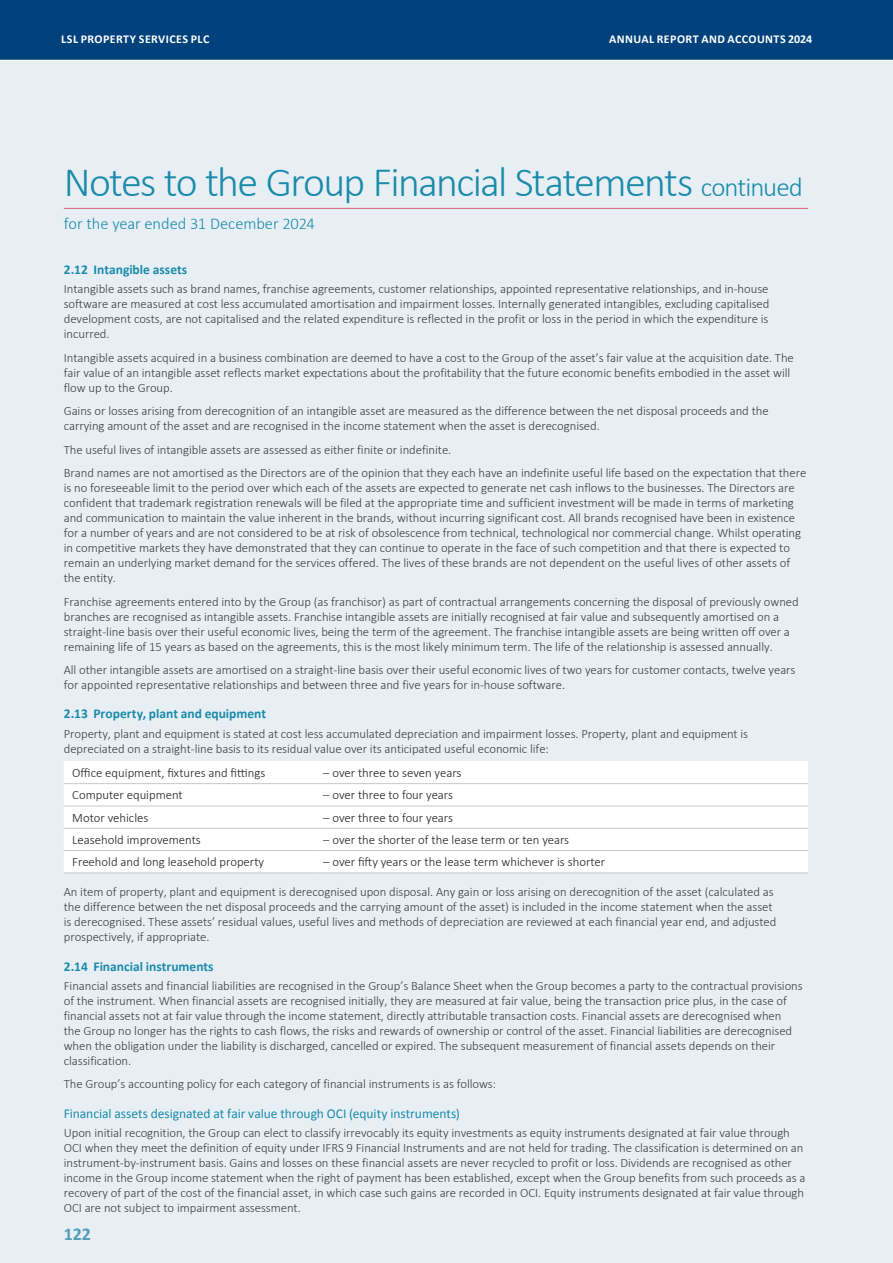
<style>
.page{position:relative;width:893px;height:1263px;background:#e7eff4}
.page>*{position:absolute;margin:0;border:0;box-sizing:border-box;transform-origin:0 0}
.t1{font:300 42px "Calibri";letter-spacing:-.04em;color:#1a8baa}
.t2{font:700 18px "Calibri";color:#549cb8}
.t3{font:300 16.5px "Calibri";letter-spacing:-.005em;color:#1a8baa}
.t4{font:700 13.5px "Calibri";color:#1a8baa}
.t5{font:13.5px "Calibri";letter-spacing:-.005em;color:#1a8baa}
.t6{font:300 12.75px/15px "Calibri";letter-spacing:-.005em;color:#3e3e3f}
.t7{font:300 12.75px "Calibri";color:#231f20}
.t8{font:700 12px "Calibri";letter-spacing:.035em;color:#fff}
.s1{font-size:27px}
</style>
<div class="page">
<div style="left:0;top:0;width:893px;height:61px;background:#01427c"></div>
<hr style="left:64px;top:208px;width:744px;height:1px;background:#d95e7f">
<div style="left:64px;top:761px;width:744px;height:112px;background:#fff"></div>
<hr style="left:64px;top:783px;width:251px;height:1px;background:#c7c8ca">
<hr style="left:315px;top:783px;width:493px;height:1px;background:#c7c8ca">
<hr style="left:64px;top:806px;width:251px;height:1px;background:#c7c8ca">
<hr style="left:315px;top:806px;width:493px;height:1px;background:#c7c8ca">
<hr style="left:64px;top:828px;width:251px;height:1px;background:#c7c8ca">
<hr style="left:315px;top:828px;width:493px;height:1px;background:#c7c8ca">
<hr style="left:64px;top:850px;width:251px;height:1px;background:#c7c8ca">
<hr style="left:315px;top:850px;width:493px;height:1px;background:#c7c8ca">
<hr style="left:64px;top:873px;width:251px;height:1px;background:#c7c8ca">
<hr style="left:315px;top:873px;width:493px;height:1px;background:#c7c8ca">
<p class="t8" style="left:61px;top:30px;width:150px">LSL PROPERTY SERVICES PLC</p>
<p class="t8" style="left:609px;top:30px;width:205px">ANNUAL REPORT AND ACCOUNTS 2024</p>
<h1 class="t1" style="left:64px;top:156px;width:741px">Notes to the Group Financial Statements <span class="s1">continued</span></h1>
<p class="t3" style="left:64px;top:214px;width:253px">for the year ended 31 December 2024</p>
<p class="t4" style="left:64px;top:260px;width:125px">2.12 Intangible assets</p>
<p class="t6" style="left:64px;top:281px;width:707px;text-align:justify">Intangible assets such as brand names, franchise agreements, customer relationships, appointed representative relationships, and in-house software are measured at cost less accumulated amortisation and impairment losses. Internally generated intangibles, excluding capitalised development costs, are not capitalised and the related expenditure is reflected in the profit or loss in the period in which the expenditure is incurred.</p>
<p class="t6" style="left:64px;top:350px;width:732px">Intangible assets acquired in a business combination are deemed to have a cost to the Group of the asset’s fair value at the acquisition date. The fair value of an intangible asset reflects market expectations about the profitability that the future economic benefits embodied in the asset will flow up to the Group.</p>
<p class="t6" style="left:64px;top:403px;width:706px">Gains or losses arising from derecognition of an intangible asset are measured as the difference between the net disposal proceeds and the carrying amount of the asset and are recognised in the income statement when the asset is derecognised.</p>
<p class="t6" style="left:64px;top:437px;width:744px;line-height:23.5px">The useful lives of intangible assets are assessed as either finite or indefinite.<br>Brand names are not amortised as the Directors are of the opinion that they each have an indefinite useful life based on the expectation that there</p>
<p class="t6" style="left:64px;top:480px;width:739px">is no foreseeable limit to the period over which each of the assets are expected to generate net cash inflows to the businesses. The Directors are confident that trademark registration renewals will be filed at the appropriate time and sufficient investment will be made in terms of marketing and communication to maintain the value inherent in the brands, without incurring significant cost. All brands recognised have been in existence for a number of years and are not considered to be at risk of obsolescence from technical, technological nor commercial change. Whilst operating in competitive markets they have demonstrated that they can continue to operate in the face of such competition and that there is expected to remain an underlying market demand for the services offered. The lives of these brands are not dependent on the useful lives of other assets of the entity.</p>
<p class="t6" style="left:64px;top:594px;width:736px">Franchise agreements entered into by the Group (as franchisor) as part of contractual arrangements concerning the disposal of previously owned branches are recognised as intangible assets. Franchise intangible assets are initially recognised at fair value and subsequently amortised on a straight-line basis over their useful economic lives, being the term of the agreement. The franchise intangible assets are being written off over a remaining life of 15 years as based on the agreements, this is the most likely minimum term. The life of the relationship is assessed annually.</p>
<p class="t6" style="left:64px;top:662px;width:733px">All other intangible assets are amortised on a straight-line basis over their useful economic lives of two years for customer contacts, twelve years for appointed representative relationships and between three and five years for in-house software.</p>
<p class="t4" style="left:64px;top:704px;width:204px">2.13 Property, plant and equipment</p>
<p class="t6" style="left:64px;top:726px;width:686px">Property, plant and equipment is stated at cost less accumulated depreciation and impairment losses. Property, plant and equipment is depreciated on a straight-line basis to its residual value over its anticipated useful economic life:</p>
<p class="t7" style="left:72px;top:765px;width:195px">Office equipment, fixtures and fittings</p>
<p class="t7" style="left:323px;top:765px;width:140px">– over three to seven years</p>
<p class="t7" style="left:72px;top:787px;width:112px">Computer equipment</p>
<p class="t7" style="left:323px;top:787px;width:131px">– over three to four years</p>
<p class="t7" style="left:72px;top:809px;width:78px">Motor vehicles</p>
<p class="t7" style="left:323px;top:809px;width:131px">– over three to four years</p>
<p class="t7" style="left:72px;top:832px;width:130px">Leasehold improvements</p>
<p class="t7" style="left:323px;top:832px;width:248px">– over the shorter of the lease term or ten years</p>
<p class="t7" style="left:72px;top:854px;width:193px">Freehold and long leasehold property</p>
<p class="t7" style="left:323px;top:854px;width:283px">– over fifty years or the lease term whichever is shorter</p>
<p class="t6" style="left:64px;top:884px;width:714px">An item of property, plant and equipment is derecognised upon disposal. Any gain or loss arising on derecognition of the asset (calculated as the difference between the net disposal proceeds and the carrying amount of the asset) is included in the income statement when the asset is derecognised. These assets’ residual values, useful lives and methods of depreciation are reviewed at each financial year end, and adjusted prospectively, if appropriate.</p>
<p class="t4" style="left:64px;top:956px;width:151px">2.14 Financial instruments</p>
<p class="t6" style="left:64px;top:978px;width:740px">Financial assets and financial liabilities are recognised in the Group’s Balance Sheet when the Group becomes a party to the contractual provisions of the instrument. When financial assets are recognised initially, they are measured at fair value, being the transaction price plus, in the case of financial assets not at fair value through the income statement, directly attributable transaction costs. Financial assets are derecognised when<br>the Group no longer has the rights to cash flows, the risks and rewards of ownership or control of the asset. Financial liabilities are derecognised when the obligation under the liability is discharged, cancelled or expired. The subsequent measurement of financial assets depends on their classification.</p>
<p class="t6" style="left:64px;top:1076px;width:434px">The Group’s accounting policy for each category of financial instruments is as follows:</p>
<p class="t5" style="left:64px;top:1104px;width:398px">Financial assets designated at fair value through OCI (equity instruments)</p>
<p class="t6" style="left:64px;top:1125px;width:743px">Upon initial recognition, the Group can elect to classify irrevocably its equity investments as equity instruments designated at fair value through OCI when they meet the definition of equity under IFRS 9 Financial Instruments and are not held for trading. The classification is determined on an instrument-by-instrument basis. Gains and losses on these financial assets are never recycled to profit or loss. Dividends are recognised as other income in the Group income statement when the right of payment has been established, except when the Group benefits from such proceeds as a recovery of part of the cost of the financial asset, in which case such gains are recorded in OCI. Equity instruments designated at fair value through OCI are not subject to impairment assessment.</p>
<h2 class="t2" style="left:64px;top:1221px;width:29px">122</h2>
</div>
